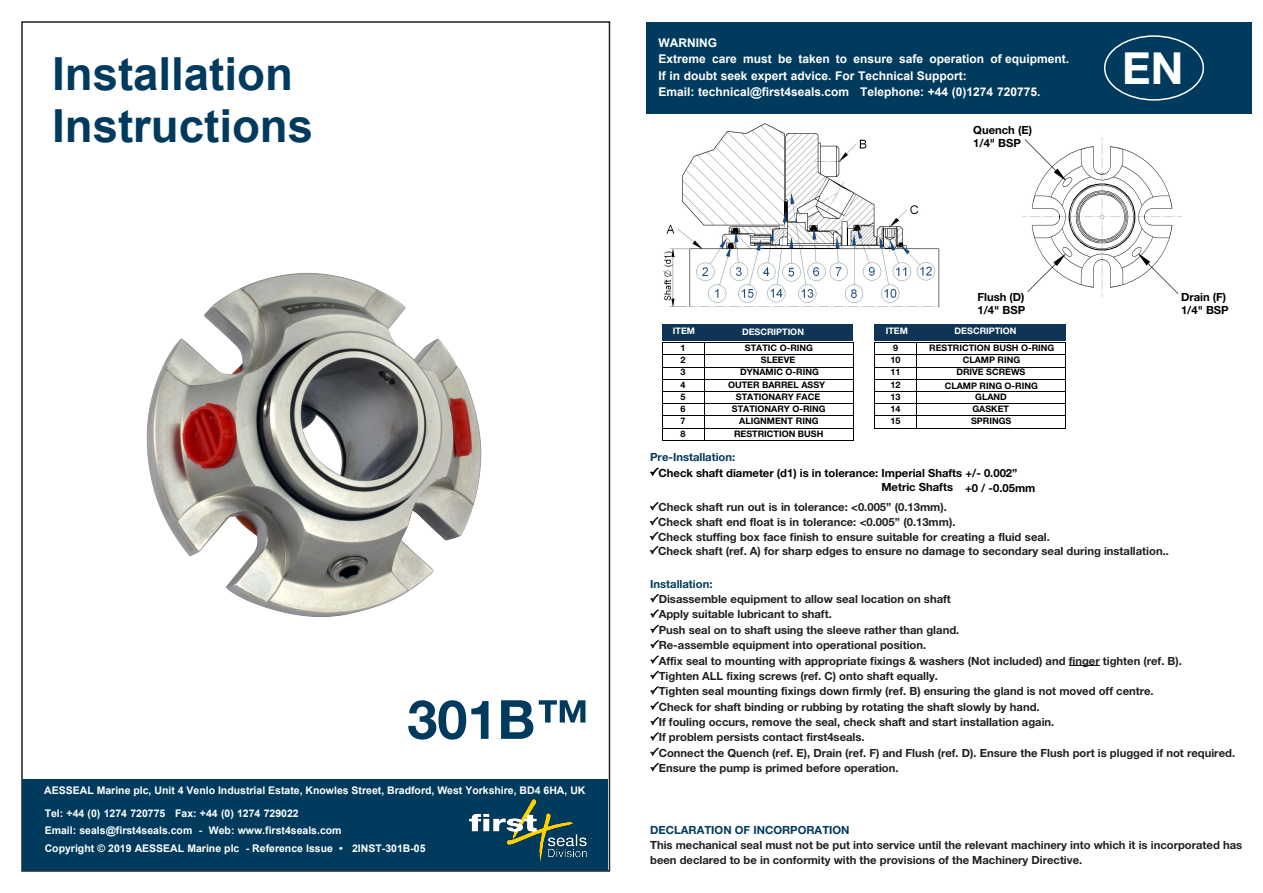
<style>
.page{position:relative;width:1263px;height:893px;background:#fff}
.page>*{position:absolute;margin:0;border:0;box-sizing:border-box;transform-origin:0 0}
.t1{font:700 54px "Helvetica Neue LT Std";color:#003b5e}
.t2{font:700 45.6px/52.2px "Arial";color:#003b5e}
.t3{font:700 44.25px "Helvetica Neue LT Std";color:#fff}
.t4{font:700 12px/16.5px "Arial";color:#fff}
.t5{font:700 11.25px/15.3px "Helvetica Neue LT Std";color:#231f20}
.t6{font:700 11.25px/12.9px "Helvetica Neue LT Std";color:#000}
.t7{font:700 11.25px "Helvetica Neue LT Std";color:#003b5e}
.t8{font:700 10.5px/22.4px "Arial";color:#fff}
.t9{font:700 9px "Helvetica Neue LT Std";color:#000}
.t10{font:700 9px "Helvetica Neue LT Std";color:#fff}
.s1{font-style:inherit}
</style>
<div class="page">
<img style="left:146px;top:273px;width:336px;height:344px">
<div style="left:23px;top:779px;width:585px;height:91px;background:#003b5e"></div>
<div style="left:646px;top:22px;width:606px;height:91px;background:#003b5e"></div>
<svg style="left:1104px;top:35px;width:100px;height:66px"></svg>
<img style="left:663px;top:123px;width:277px;height:185px">
<hr style="left:1069px;top:665px;width:30px;height:1px;background:#231f20">
<hr style="left:662px;top:342px;width:42px;height:1px;background:#000">
<hr style="left:705px;top:342px;width:148px;height:1px;background:#000">
<hr style="left:875px;top:342px;width:41px;height:1px;background:#000">
<hr style="left:917px;top:342px;width:148px;height:1px;background:#000">
<hr style="left:662px;top:355px;width:42px;height:1px;background:#000">
<hr style="left:705px;top:355px;width:148px;height:1px;background:#000">
<hr style="left:875px;top:355px;width:41px;height:1px;background:#000">
<hr style="left:917px;top:355px;width:148px;height:1px;background:#000">
<hr style="left:662px;top:367px;width:42px;height:1px;background:#000">
<hr style="left:705px;top:367px;width:148px;height:1px;background:#000">
<hr style="left:875px;top:367px;width:41px;height:1px;background:#000">
<hr style="left:917px;top:367px;width:148px;height:1px;background:#000">
<hr style="left:662px;top:379px;width:42px;height:1px;background:#000">
<hr style="left:705px;top:379px;width:148px;height:1px;background:#000">
<hr style="left:875px;top:379px;width:41px;height:1px;background:#000">
<hr style="left:917px;top:379px;width:148px;height:1px;background:#000">
<hr style="left:662px;top:391px;width:42px;height:1px;background:#000">
<hr style="left:705px;top:391px;width:148px;height:1px;background:#000">
<hr style="left:875px;top:391px;width:41px;height:1px;background:#000">
<hr style="left:917px;top:391px;width:148px;height:1px;background:#000">
<hr style="left:662px;top:404px;width:42px;height:1px;background:#000">
<hr style="left:705px;top:404px;width:148px;height:1px;background:#000">
<hr style="left:875px;top:404px;width:41px;height:1px;background:#000">
<hr style="left:917px;top:404px;width:148px;height:1px;background:#000">
<hr style="left:662px;top:416px;width:42px;height:1px;background:#000">
<hr style="left:705px;top:416px;width:148px;height:1px;background:#000">
<hr style="left:875px;top:416px;width:41px;height:1px;background:#000">
<hr style="left:917px;top:416px;width:148px;height:1px;background:#000">
<hr style="left:662px;top:428px;width:42px;height:1px;background:#000">
<hr style="left:705px;top:428px;width:148px;height:1px;background:#000">
<svg style="left:874px;top:342px;width:2px;height:87px"></svg>
<hr style="left:875px;top:428px;width:41px;height:1px;background:#000">
<svg style="left:916px;top:342px;width:2px;height:87px"></svg>
<hr style="left:918px;top:428px;width:147px;height:1px;background:#000">
<svg style="left:1065px;top:342px;width:1px;height:87px"></svg>
<svg style="left:662px;top:343px;width:1px;height:97px"></svg>
<hr style="left:662px;top:440px;width:42px;height:1px;background:#000">
<svg style="left:704px;top:342px;width:1px;height:99px"></svg>
<hr style="left:705px;top:440px;width:148px;height:1px;background:#000">
<svg style="left:853px;top:342px;width:1px;height:99px"></svg>
<div style="left:874px;top:324px;width:192px;height:17px;background:#0e3556"></div>
<div style="left:662px;top:324px;width:191px;height:17px;background:#0e3556"></div>
<img style="left:1023px;top:137px;width:159px;height:160px">
<img style="left:470px;top:799px;width:122px;height:63px">
<h2 class="t2" style="left:52px;top:49px;width:262px">Installation<br>Instructions</h2>
<h1 class="t1" style="left:407px;top:686px;width:184px">301B™</h1>
<p class="t8" style="left:44px;top:779px;width:543px">AESSEAL Marine plc, Unit 4 Venlo Industrial Estate, Knowles Street, Bradford, West Yorkshire, BD4 6HA, UK<br>Tel: +44 (0) 1274 720775 Fax: +44 (0) 1274 729022</p>
<p class="t8" style="left:45px;top:822px;width:382px;line-height:17.5px">Email: seals@first4seals.com - Web: www.first4seals.com<br>Copyright © 2019 AESSEAL Marine plc - Reference Issue • <span class="s1">2INST-301B-05</span></p>
<p class="t4" style="left:658px;top:35px;width:412px">WARNING<br>Extreme care must be taken to ensure safe operation of equipment.<br>If in doubt seek expert advice. For Technical Support:<br>Email: technical@first4seals.com Telephone: +44 (0)1274 720775.</p>
<p class="t6" style="left:973px;top:123px;width:60px">Quench (E)<br>1/4" BSP</p>
<h3 class="t3" style="left:1122px;top:40px;width:63px">EN</h3>
<p class="t6" style="left:977px;top:290px;width:49px">Flush (D)<br>1/4" BSP</p>
<p class="t10" style="left:673px;top:326px;width:24px">ITEM</p>
<p class="t10" style="left:742px;top:326px;width:63px">DESCRIPTION</p>
<p class="t10" style="left:886px;top:325px;width:24px">ITEM</p>
<p class="t10" style="left:955px;top:325px;width:63px">DESCRIPTION</p>
<p class="t9" style="left:680px;top:342px;width:7px">1</p>
<p class="t9" style="left:745px;top:342px;width:70px">STATIC O-RING</p>
<p class="t9" style="left:893px;top:342px;width:7px">9</p>
<p class="t9" style="left:929px;top:342px;width:127px">RESTRICTION BUSH O-RING</p>
<p class="t9" style="left:680px;top:354px;width:7px">2</p>
<p class="t9" style="left:761px;top:354px;width:36px">SLEEVE</p>
<p class="t9" style="left:890px;top:354px;width:12px">10</p>
<p class="t9" style="left:963px;top:354px;width:59px">CLAMP RING</p>
<p class="t9" style="left:680px;top:367px;width:7px">3</p>
<p class="t9" style="left:740px;top:367px;width:80px">DYNAMIC O-RING</p>
<p class="t9" style="left:890px;top:367px;width:12px">11</p>
<p class="t9" style="left:956px;top:367px;width:70px">DRIVE SCREWS</p>
<p class="t9" style="left:680px;top:379px;width:7px">4</p>
<p class="t9" style="left:728px;top:379px;width:99px">OUTER BARREL ASSY</p>
<p class="t9" style="left:890px;top:379px;width:12px">12</p>
<p class="t9" style="left:945px;top:380px;width:95px">CLAMP RING O-RING</p>
<p class="t9" style="left:680px;top:391px;width:7px">5</p>
<p class="t9" style="left:736px;top:391px;width:86px">STATIONARY FACE</p>
<p class="t9" style="left:890px;top:391px;width:12px">13</p>
<p class="t9" style="left:975px;top:391px;width:33px">GLAND</p>
<p class="t9" style="left:680px;top:403px;width:7px">6</p>
<p class="t9" style="left:732px;top:403px;width:95px">STATIONARY O-RING</p>
<p class="t9" style="left:890px;top:403px;width:12px">14</p>
<p class="t9" style="left:972px;top:403px;width:38px">GASKET</p>
<p class="t9" style="left:680px;top:416px;width:7px">7</p>
<p class="t9" style="left:739px;top:416px;width:81px">ALIGNMENT RING</p>
<p class="t9" style="left:890px;top:416px;width:12px">15</p>
<p class="t9" style="left:971px;top:416px;width:42px">SPRINGS</p>
<p class="t9" style="left:680px;top:428px;width:7px">8</p>
<p class="t9" style="left:734px;top:428px;width:91px">RESTRICTION BUSH</p>
<p class="t6" style="left:1181px;top:290px;width:49px">Drain (F)<br>1/4" BSP</p>
<p class="t7" style="left:650px;top:450px;width:87px">Pre-Installation:</p>
<p class="t6" style="left:659px;top:466px;width:360px">Check shaft diameter (d1) is in tolerance: Imperial Shafts +/- 0.002”</p>
<p class="t5" style="left:658px;top:500px;width:512px;line-height:14.7px">Check shaft run out is in tolerance: &lt;0.005” (0.13mm).<br>Check shaft end float is in tolerance: &lt;0.005” (0.13mm).<br>Check stuffing box face finish to ensure suitable for creating a fluid seal.<br>Check shaft (ref. A) for sharp edges to ensure no damage to secondary seal during installation..</p>
<p class="t7" style="left:650px;top:577px;width:64px">Installation:</p>
<p class="t5" style="left:659px;top:591px;width:578px">Disassemble equipment to allow seal location on shaft<br>Apply suitable lubricant to shaft.<br>Push seal on to shaft using the sleeve rather than gland.<br>Re-assemble equipment into operational position.<br>Affix seal to mounting with appropriate fixings &amp; washers (Not included) and finger tighten (ref. B).<br>Tighten ALL fixing screws (ref. C) onto shaft equally.<br>Tighten seal mounting fixings down firmly (ref. B) ensuring the gland is not moved off centre.<br>Check for shaft binding or rubbing by rotating the shaft slowly by hand.<br>If fouling occurs, remove the seal, check shaft and start installation again.<br>If problem persists contact first4seals.<br>Connect the Quench (ref. E), Drain (ref. F) and Flush (ref. D). Ensure the Flush port is plugged if not required.<br>Ensure the pump is primed before operation.</p>
<p class="t6" style="left:881px;top:481px;width:156px">Metric Shafts +0 / -0.05mm</p>
<p class="t7" style="left:650px;top:823px;width:201px">DECLARATION OF INCORPORATION</p>
<p class="t5" style="left:650px;top:837px;width:594px">This mechanical seal must not be put into service until the relevant machinery into which it is incorporated has been declared to be in conformity with the provisions of the Machinery Directive.</p>
</div>
